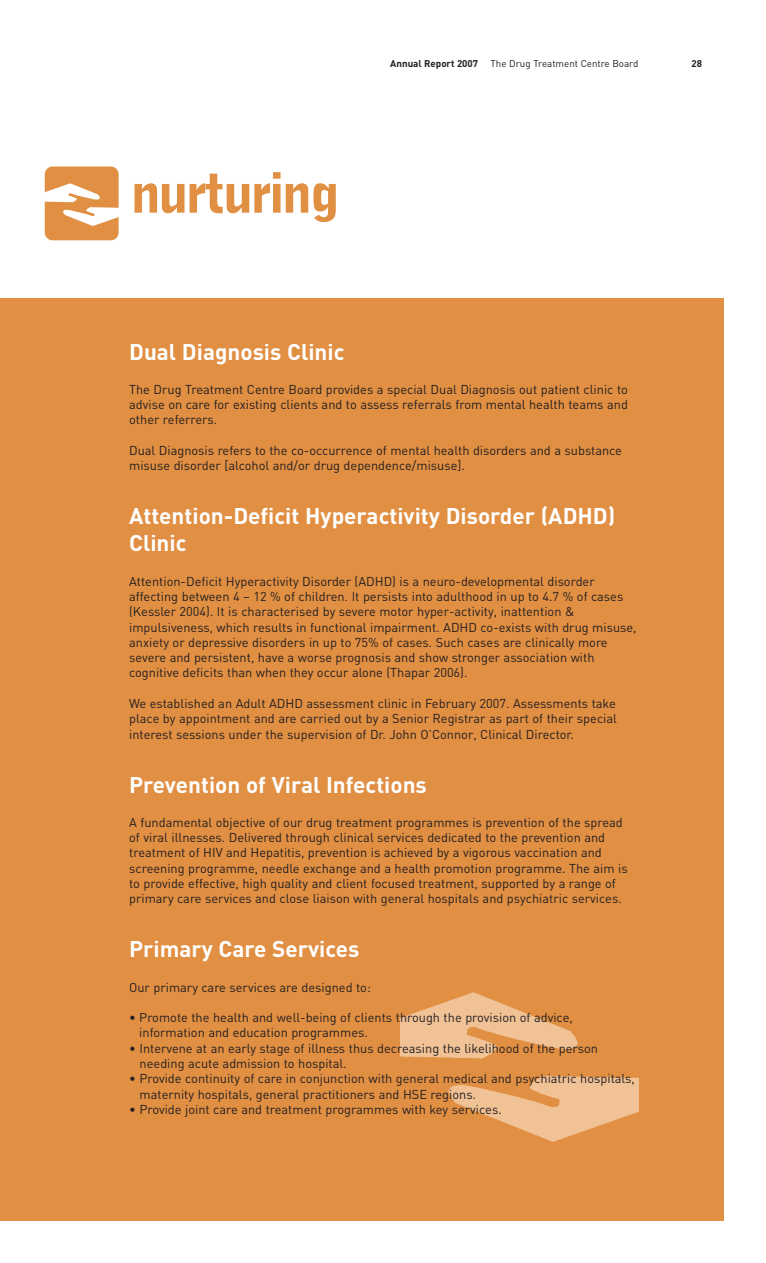
<style>
.page{position:relative;width:766px;height:1263px;background:#fff}
.page>*{position:absolute;margin:0;border:0;box-sizing:border-box;transform-origin:0 0}
.t1{font:900 54px "Bell Gothic BT";letter-spacing:-.045em;color:#e18f43}
.t2{font:700 22.5px/27px "DIN";color:#fff}
.t3{font:12.75px/15.3px "DIN";color:#231f20}
.t4{font:9.75px "DIN";color:#231f20}
.t5{font:700 9.75px "DIN";color:#231f20}
</style>
<div class="page">
<div style="left:0;top:298px;width:723px;height:922px;background:#e18f43"></div>
<svg style="left:45px;top:166px;width:74px;height:74px"></svg>
<img style="left:400px;top:992px;width:238px;height:150px">
<h1 class="t1" style="left:131px;top:173px;width:210px">nurturing</h1>
<p class="t5" style="left:390px;top:58px;width:89px">Annual Report 2007</p>
<p class="t4" style="left:490px;top:58px;width:149px">The Drug Treatment Centre Board</p>
<h2 class="t2" style="left:129px;top:338px;width:217px">Dual Diagnosis Clinic</h2>
<p class="t3" style="left:129px;top:382px;width:500px;text-align:justify">The Drug Treatment Centre Board provides a special Dual Diagnosis out patient clinic to advise on care for existing clients and to assess referrals from mental health teams and other referrers.</p>
<p class="t3" style="left:129px;top:443px;width:494px">Dual Diagnosis refers to the co-occurrence of mental health disorders and a substance misuse disorder [alcohol and/or drug dependence/misuse].</p>
<h2 class="t2" style="left:129px;top:503px;width:487px">Attention-Deficit Hyperactivity Disorder (ADHD)<br>Clinic</h2>
<p class="t3" style="left:129px;top:573px;width:509px">Attention-Deficit Hyperactivity Disorder (ADHD) is a neuro-developmental disorder affecting between 4 – 12 % of children. It persists into adulthood in up to 4.7 % of cases (Kessler 2004). It is characterised by severe motor hyper-activity, inattention &amp; impulsiveness, which results in functional impairment. ADHD co-exists with drug misuse, anxiety or depressive disorders in up to 75% of cases. Such cases are clinically more severe and persistent, have a worse prognosis and show stronger association with cognitive deficits than when they occur alone (Thapar 2006).</p>
<p class="t3" style="left:129px;top:696px;width:489px;text-align:justify">We established an Adult ADHD assessment clinic in February 2007. Assessments take place by appointment and are carried out by a Senior Registrar as part of their special interest sessions under the supervision of Dr. John O’Connor, Clinical Director.</p>
<h2 class="t2" style="left:129px;top:771px;width:299px">Prevention of Viral Infections</h2>
<p class="t3" style="left:129px;top:815px;width:500px">A fundamental objective of our drug treatment programmes is prevention of the spread of viral illnesses. Delivered through clinical services dedicated to the prevention and treatment of HIV and Hepatitis, prevention is achieved by a vigorous vaccination and screening programme, needle exchange and a health promotion programme. The aim is to provide effective, high quality and client focused treatment, supported by a range of primary care services and close liaison with general hospitals and psychiatric services.</p>
<h2 class="t2" style="left:129px;top:936px;width:232px">Primary Care Services</h2>
<p class="t3" style="left:129px;top:979px;width:243px">Our primary care services are designed to:</p>
<p class="t3" style="left:139px;top:1010px;width:435px;text-indent:-10px">• Promote the health and well-being of clients through the provision of advice, information and education programmes.</p>
<p class="t3" style="left:140px;top:1041px;width:460px;text-indent:-10px">• Intervene at an early stage of illness thus decreasing the likelihood of the person needing acute admission to hospital.</p>
<p class="t3" style="left:140px;top:1071px;width:496px;text-indent:-10px">• Provide continuity of care in conjunction with general medical and psychiatric hospitals, maternity hospitals, general practitioners and HSE regions.</p>
<p class="t3" style="left:129px;top:1102px;width:374px">• Provide joint care and treatment programmes with key services.</p>
<p class="t5" style="left:691px;top:58px;width:12px">28</p>
</div>
